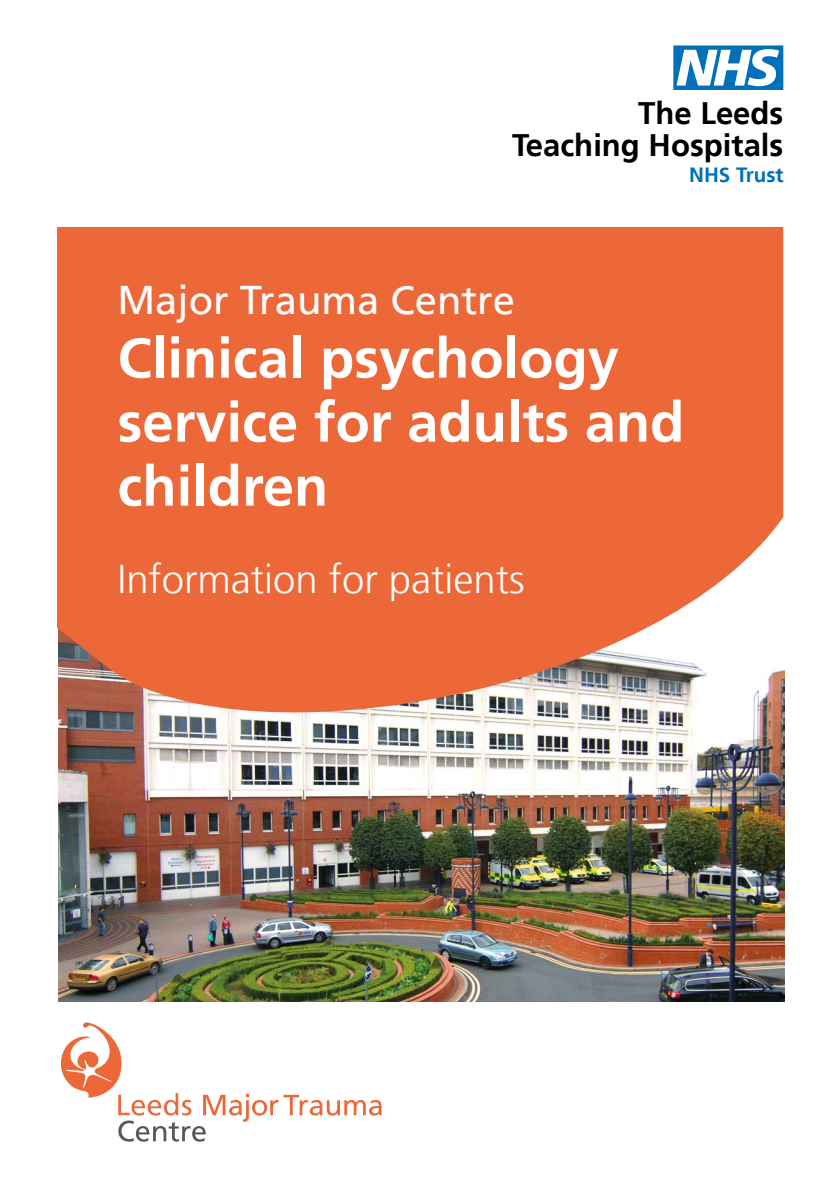
<style>
.page{position:relative;width:840px;height:1191px;background:#fff}
.page>*{position:absolute;margin:0;border:0;box-sizing:border-box;transform-origin:0 0}
.t1{font:62.2px "NHS";color:#0070ba}
.t2{font:700 56px/64px "Frutiger LT";color:#fff}
.t3{font:300 40px "Frutiger LT";color:#fff}
.t4{font:40px "Frutiger LT";color:#fff}
.t5{font:700 31px "Frutiger LT";color:#000}
.t6{font:700 20.6px "Frutiger LT";color:#0070ba}
</style>
<div class="page">
<img style="left:57px;top:227px;width:725px;height:775px">
<svg style="left:60px;top:1022px;width:321px;height:119px"></svg>
<p class="t1" style="left:673px;top:33px;width:111px">n</p>
<p class="t5" style="left:638px;top:95px;width:147px">The Leeds</p>
<p class="t5" style="left:512px;top:127px;width:273px">Teaching Hospitals</p>
<p class="t6" style="left:688px;top:162px;width:96px">NHS Trust</p>
<p class="t4" style="left:117px;top:276px;width:399px">Major Trauma Centre</p>
<p class="t2" style="left:117px;top:326px;width:568px">Clinical psychology service for adults and children</p>
<p class="t3" style="left:117px;top:557px;width:408px">Information for patients</p>
</div>
